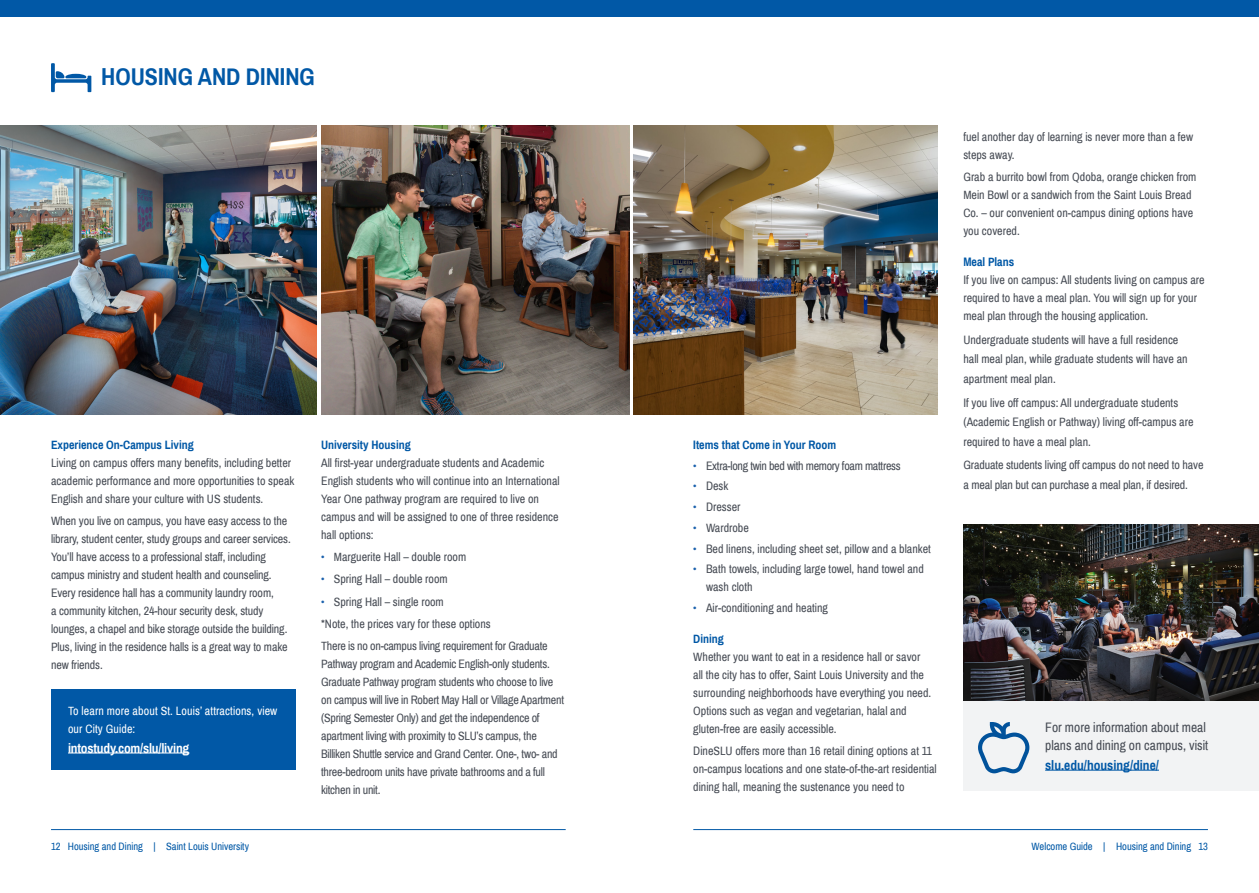
<style>
.page{position:relative;width:1259px;height:893px;background:#fff}
.page>*{position:absolute;margin:0;border:0;box-sizing:border-box;transform-origin:0 0}
.t1{font:700 24px "Archivo Narrow";color:#0158a6}
._00_CTA{font:13.5px/18px "Archivo Narrow";color:#464b54}
._00_Body{font:700 13.5px "Archivo Narrow";letter-spacing:-.015em;color:#fff}
._00_CTA-2{font:700 13.5px "Archivo Narrow";color:#0158a6}
._00_Body-2{font:12px/18px "Archivo Narrow";color:#464b54}
._00_Body-3{font:12px/18px "Archivo Narrow";letter-spacing:-.02em;color:#464b54}
.H2_Subheading{font:700 12px "Archivo Narrow";color:#0158a6}
._00_Body-4{font:12px/18px "Archivo Narrow";letter-spacing:.01em;color:#fff}
._00_Body-5{font:12px "Archivo Narrow";letter-spacing:-.025em;color:#464b54}
._00_Body-6{font:700 12px "Archivo Narrow";color:#0158a6}
.t2{font:10.5px "Archivo Narrow";color:#0158a6}
.s1{color:#1c62ad}
</style>
<div class="page">
<hr style="left:51px;top:829px;width:515px;height:1px;background:#0158a6">
<hr style="left:693px;top:829px;width:515px;height:1px;background:#0158a6">
<svg style="left:51px;top:63px;width:40px;height:29px"></svg>
<div style="left:629px;top:0;width:630px;height:16px;background:#0158a6"></div>
<div style="left:0;top:0;width:629px;height:16px;background:#0158a6"></div>
<img style="left:0;top:126px;width:317px;height:289px">
<img style="left:963px;top:525px;width:296px;height:177px">
<img style="left:634px;top:126px;width:304px;height:289px">
<img style="left:321px;top:126px;width:308px;height:289px">
<div style="left:963px;top:702px;width:296px;height:89px;background:#f2f3f4"></div>
<hr style="left:1045px;top:770px;width:114px;height:1px;background:#0158a6">
<div style="left:51px;top:689px;width:245px;height:80px;background:#0158a6"></div>
<hr style="left:68px;top:753px;width:121px;height:1px;background:#fff">
<svg style="left:978px;top:722px;width:51px;height:51px"></svg>
<p class="t1" style="left:101px;top:62px;width:215px">HOUSING AND DINING</p>
<p class="H2_Subheading" style="left:51px;top:437px;width:144px">Experience On-Campus Living</p>
<p class="_00_Body-2" style="left:51px;top:454px;width:245px">Living on campus offers many benefits, including better academic performance and more opportunities to speak<br>English and share your culture with US students.</p>
<p class="_00_Body-2" style="left:51px;top:512px;width:241px">When you live on campus, you have easy access to the library, student center, study groups and career services.<br>You’ll have access to a professional staff, including campus ministry and student health and counseling.<br>Every residence hall has a community laundry room,<br>a community kitchen, 24-hour security desk, study lounges, a chapel and bike storage outside the building.<br>Plus, living in the residence halls is a great way to make new friends.</p>
<p class="_00_Body-4" style="left:68px;top:702px;width:211px">To learn more about St. Louis’ attractions, view our City Guide:</p>
<p class="_00_Body" style="left:68px;top:740px;width:123px">intostudy.com/slu/living</p>
<p class="H2_Subheading" style="left:321px;top:437px;width:91px">University Housing</p>
<p class="_00_Body-2" style="left:321px;top:454px;width:240px">All first-year undergraduate students and Academic English students who will continue into an International Year One pathway program are required to live on campus and will be assigned to one of three residence hall options:</p>
<p class="_00_Body-2" style="left:321px;top:548px;width:147px"><span class="s1">•</span> Marguerite Hall – double room</p>
<p class="_00_Body-2" style="left:321px;top:570px;width:128px"><span class="s1">•</span> Spring Hall – double room</p>
<p class="_00_Body-2" style="left:321px;top:593px;width:124px"><span class="s1">•</span> Spring Hall – single room</p>
<p class="_00_Body-2" style="left:321px;top:615px;width:171px">*Note, the prices vary for these options</p>
<p class="_00_Body-3" style="left:321px;top:637px;width:244px">There is no on-campus living requirement for Graduate Pathway program and Academic English-only students.<br>Graduate Pathway program students who choose to live on campus will live in Robert May Hall or Village Apartment (Spring Semester Only) and get the independence of apartment living with proximity to SLU’s campus, the Billiken Shuttle service and Grand Center. One-, two- and three-bedroom units have private bathrooms and a full kitchen in unit.</p>
<p class="_00_Body-6" style="left:693px;top:437px;width:144px">Items that Come in Your Room</p>
<p class="_00_Body-5" style="left:693px;top:458px;width:209px"><span class="s1">•</span> Extra-long twin bed with memory foam mattress</p>
<p class="_00_Body-2" style="left:693px;top:477px;width:37px"><span class="s1">•</span> Desk</p>
<p class="_00_Body-2" style="left:693px;top:498px;width:49px"><span class="s1">•</span> Dresser</p>
<p class="_00_Body-2" style="left:693px;top:519px;width:57px"><span class="s1">•</span> Wardrobe</p>
<p class="_00_Body-2" style="left:693px;top:540px;width:239px"><span class="s1">•</span> Bed linens, including sheet set, pillow and a blanket</p>
<p class="_00_Body-2" style="left:706px;top:560px;width:219px;text-indent:-13px"><span class="s1">•</span> Bath towels, including large towel, hand towel and wash cloth</p>
<p class="_00_Body-2" style="left:693px;top:599px;width:136px"><span class="s1">•</span> Air-conditioning and heating</p>
<p class="H2_Subheading" style="left:693px;top:631px;width:32px">Dining</p>
<p class="_00_Body-2" style="left:693px;top:648px;width:239px">Whether you want to eat in a residence hall or savor all the city has to offer, Saint Louis University and the surrounding neighborhoods have everything you need.<br>Options such as vegan and vegetarian, halal and gluten-free are easily accessible.</p>
<p class="_00_Body-2" style="left:693px;top:742px;width:245px">DineSLU offers more than 16 retail dining options at 11 on-campus locations and one state-of-the-art residential dining hall, meaning the sustenance you need to</p>
<p class="_00_Body-2" style="left:963px;top:128px;width:231px">fuel another day of learning is never more than a few steps away.</p>
<p class="_00_Body-2" style="left:963px;top:168px;width:234px">Grab a burrito bowl from Qdoba, orange chicken from Mein Bowl or a sandwich from the Saint Louis Bread Co. – our convenient on-campus dining options have you covered.</p>
<p class="H2_Subheading" style="left:963px;top:255px;width:52px">Meal Plans</p>
<p class="_00_Body-2" style="left:963px;top:271px;width:243px">If you live on campus: All students living on campus are required to have a meal plan. You will sign up for your meal plan through the housing application.</p>
<p class="_00_Body-2" style="left:963px;top:330px;width:226px;line-height:19.5px">Undergraduate students will have a full residence hall meal plan, while graduate students will have an apartment meal plan.</p>
<p class="_00_Body-2" style="left:963px;top:393px;width:232px;line-height:19.5px">If you live off campus: All undergraduate students (Academic English or Pathway) living off-campus are required to have a meal plan.</p>
<p class="_00_Body-2" style="left:963px;top:456px;width:242px;line-height:19.5px">Graduate students living off campus do not need to have a meal plan but can purchase a meal plan, if desired.</p>
<p class="_00_CTA" style="left:1045px;top:718px;width:165px">For more information about meal plans and dining on campus, visit</p>
<p class="_00_CTA-2" style="left:1045px;top:757px;width:115px">slu.edu/housing/dine/</p>
<p class="t2" style="left:51px;top:840px;width:199px">12 Housing and Dining | Saint Louis University</p>
<p class="t2" style="left:1031px;top:840px;width:178px">Welcome Guide | Housing and Dining 13</p>
</div>
